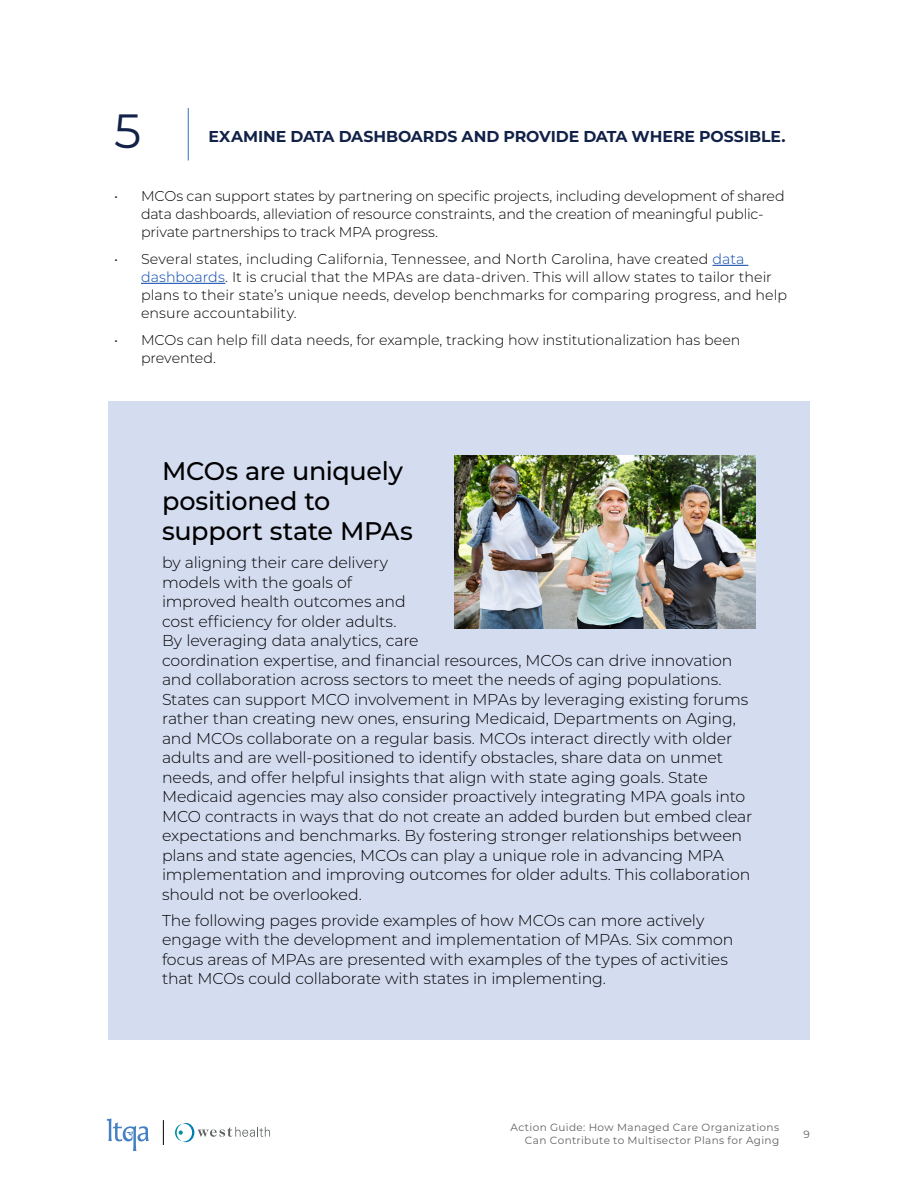
<style>
.page{position:relative;width:918px;height:1188px;background:#fff}
.page>*{position:absolute;margin:0;border:0;box-sizing:border-box;transform-origin:0 0}
.t1{font:48px "Montserrat";color:#112147}
.t2{font:500 25.5px/30px "Montserrat";letter-spacing:-.015em;color:#000}
.t3{font:300 15.75px/19.5px "Montserrat";letter-spacing:-.01em;color:#000}
.t4{font:700 15.75px "Montserrat";letter-spacing:-.005em;color:#112147}
.t5{font:300 14.25px/18px "Montserrat";letter-spacing:-.005em;color:#000}
.t6{font:10.5px/12.6px "Montserrat";letter-spacing:.035em;color:#616264;text-align:right}
.s1{color:#0645ad}
</style>
<div class="page">
<svg style="left:175px;top:1123px;width:95px;height:19px"></svg>
<svg style="left:163px;top:1120px;width:1px;height:25px"></svg>
<svg style="left:107px;top:1119px;width:42px;height:32px"></svg>
<hr style="left:188px;top:108px;width:1px;height:52px;background:#4680c2">
<hr style="left:713px;top:265px;width:35px;height:1px;background:#0645ad">
<hr style="left:141px;top:283px;width:84px;height:1px;background:#0645ad">
<div style="left:108px;top:401px;width:702px;height:639px;background:#d4dcf0"></div>
<img style="left:455px;top:455px;width:301px;height:173px">
<h1 class="t1" style="left:114px;top:98px;width:29px">5</h1>
<p class="t4" style="left:209px;top:125px;width:579px">EXAMINE DATA DASHBOARDS AND PROVIDE DATA WHERE POSSIBLE.</p>
<p class="t5" style="left:141px;top:187px;width:645px;text-indent:-27px">• MCOs can support states by partnering on specific projects, including development of shared data dashboards, alleviation of resource constraints, and the creation of meaningful public&shy;private partnerships to track MPA progress.</p>
<p class="t5" style="left:141px;top:249px;width:648px;text-indent:-27px">• Several states, including California, Tennessee, and North Carolina, have created <span class="s1">data dashboards</span>. It is crucial that the MPAs are data-driven. This will allow states to tailor their plans to their state’s unique needs, develop benchmarks for comparing progress, and help ensure accountability.</p>
<p class="t5" style="left:141px;top:330px;width:601px;text-indent:-27px">• MCOs can help fill data needs, for example, tracking how institutionalization has been prevented.</p>
<h2 class="t2" style="left:162px;top:455px;width:253px">MCOs are uniquely positioned to support state MPAs</h2>
<p class="t3" style="left:162px;top:552px;width:592px">by aligning their care delivery<br>models with the goals of<br>improved health outcomes and<br>cost efficiency for older adults.<br>By leveraging data analytics, care<br>coordination expertise, and financial resources, MCOs can drive innovation and collaboration across sectors to meet the needs of aging populations.<br>States can support MCO involvement in MPAs by leveraging existing forums rather than creating new ones, ensuring Medicaid, Departments on Aging, and MCOs collaborate on a regular basis. MCOs interact directly with older adults and are well-positioned to identify obstacles, share data on unmet needs, and offer helpful insights that align with state aging goals. State Medicaid agencies may also consider proactively integrating MPA goals into MCO contracts in ways that do not create an added burden but embed clear expectations and benchmarks. By fostering stronger relationships between plans and state agencies, MCOs can play a unique role in advancing MPA implementation and improving outcomes for older adults. This collaboration should not be overlooked.</p>
<p class="t3" style="left:162px;top:910px;width:573px">The following pages provide examples of how MCOs can more actively engage with the development and implementation of MPAs. Six common focus areas of MPAs are presented with examples of the types of activities that MCOs could collaborate with states in implementing.</p>
<p class="t6" style="left:511px;top:1121px;width:270px">Action Guide: How Managed Care Organizations<br>Can Contribute to Multisector Plans for Aging</p>
<p class="t6" style="left:804px;top:1127px;width:8px">9</p>
</div>
